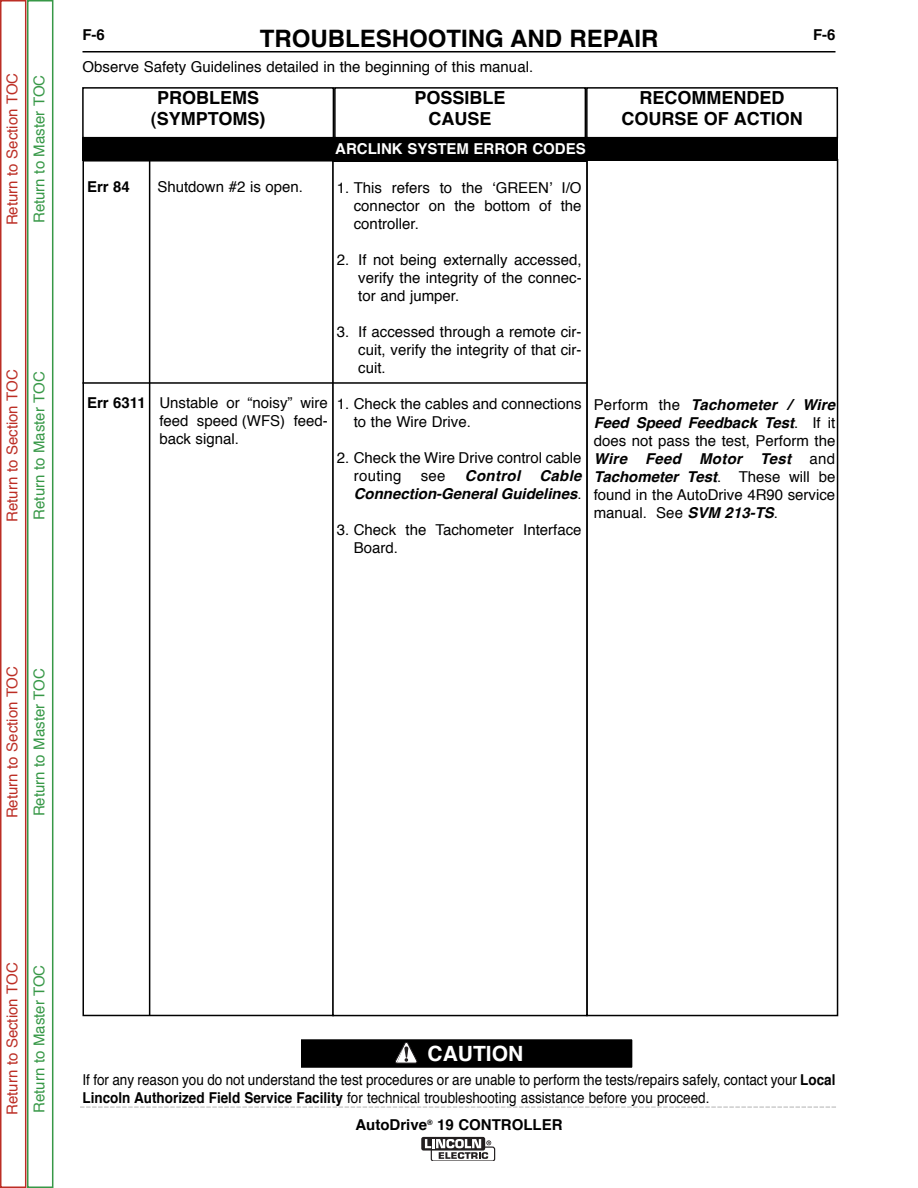
<style>
.page{position:relative;width:918px;height:1188px;background:#fff}
.page>*{position:absolute;margin:0;border:0;box-sizing:border-box;transform-origin:0 0}
.t1{font:700 24px "Helvetica";color:#000}
.t2{font:700 21px "Helvetica";color:#fff}
.t3{font:700 18px/21.6px "Helvetica";color:#000;text-align:center}
.t4{font:15px/18px "Helvetica";color:#000;text-align:justify}
.t5{font:15px/18px "Helvetica";color:#000;scale:.9 1}
.t6{font:15px "Helvetica";color:#bc2e25}
.t7{font:15px "Helvetica";color:#379847}
.t8{font:italic 700 15px/18px "Helvetica";color:#000;text-align:right}
.t9{font:700 15px "Helvetica";color:#000}
.t10{font:700 15px "Helvetica";color:#fff}
.t11{font:italic 700 15px "Helvetica";letter-spacing:.02em;color:#000}
.s1{font-weight:700}
.s2{font-weight:400;font-style:normal}
.s3{font-weight:700;font-style:italic}
</style>
<div class="page">
<hr style="left:82px;top:51px;width:754px;height:1px;background:#000">
<div style="left:421px;top:1137px;width:64px;height:14px;background:#231f20;border-radius:2px"></div>
<svg style="left:425px;top:1139px;width:70px;height:22px"></svg>
<div style="left:586px;top:159px;width:252px;height:857px;border:2px solid #000"></div>
<div style="left:82px;top:87px;width:252px;height:51px;border:2px solid #000"></div>
<div style="left:334px;top:87px;width:252px;height:51px;border:2px solid #000"></div>
<div style="left:586px;top:87px;width:252px;height:51px;border:2px solid #000"></div>
<div style="left:82px;top:160px;width:252px;height:856px;border:2px solid #000"></div>
<div style="left:332px;top:161px;width:256px;height:855px;border:2px solid #000"></div>
<hr style="left:82px;top:382px;width:505px;height:2px;background:#000">
<hr style="left:149px;top:160px;width:1px;height:856px;background:#000">
<div style="left:301px;top:1039px;width:331px;height:29px;background:#000"></div>
<div style="left:298px;top:1036px;width:337px;height:35px;border:3px solid #fff"></div>
<svg style="left:395px;top:1042px;width:22px;height:21px"></svg>
<svg style="left:80px;top:1107px;width:756px;height:1px"></svg>
<div style="left:82px;top:138px;width:756px;height:23px;background:#000"></div>
<div style="left:0;top:0;width:26px;height:1188px;border:2px solid #bc2e25"></div>
<div style="left:27px;top:0;width:26px;height:1188px;border:2px solid #379847"></div>
<p class="t6" style="left:6px;top:225px;width:154px;rotate:-90deg">Return to Section TOC</p>
<p class="t7" style="left:33px;top:223px;width:150px;rotate:-90deg">Return to Master TOC</p>
<p class="t6" style="left:6px;top:522px;width:154px;rotate:-90deg">Return to Section TOC</p>
<p class="t7" style="left:33px;top:520px;width:150px;rotate:-90deg">Return to Master TOC</p>
<p class="t9" style="left:82px;top:28px;width:24px">F-6</p>
<h1 class="t1" style="left:260px;top:28px;width:400px">TROUBLESHOOTING AND REPAIR</h1>
<p class="t9" style="left:813px;top:28px;width:24px">F-6</p>
<p class="t4" style="left:82px;top:59px;width:452px">Observe Safety Guidelines detailed in the beginning of this manual.</p>
<p class="t3" style="left:151px;top:88px;width:116px">PROBLEMS (SYMPTOMS)</p>
<p class="t3" style="left:415px;top:88px;width:93px">POSSIBLE<br>CAUSE</p>
<p class="t3" style="left:621px;top:88px;width:183px">RECOMMENDED<br>COURSE OF ACTION</p>
<p class="t10" style="left:335px;top:142px;width:252px">ARCLINK SYSTEM ERROR CODES</p>
<p class="t9" style="left:87px;top:181px;width:44px">Err 84</p>
<p class="t4" style="left:157px;top:179px;width:147px">Shutdown #2 is open.</p>
<p class="t4" style="left:159px;top:395px;width:170px;text-indent:-72px"><span class="s1">Err 6311</span> Unstable or “noisy” wire feed speed (WFS) feed&shy;back signal.</p>
<p class="t4" style="left:354px;top:180px;width:229px;text-indent:-17px">1. This refers to the ‘GREEN’ I/O connector on the bottom of the controller.</p>
<p class="t4" style="left:358px;top:252px;width:225px;text-indent:-22px">2. If not being externally accessed, verify the integrity of the connec&shy;tor and jumper.</p>
<p class="t4" style="left:358px;top:324px;width:225px;text-indent:-22px">3. If accessed through a remote cir&shy;cuit, verify the integrity of that cir&shy;cuit.</p>
<p class="t4" style="left:354px;top:396px;width:229px;text-indent:-17px">1. Check the cables and connections to the Wire Drive.</p>
<p class="t4" style="left:354px;top:450px;width:229px;text-indent:-17px">2. Check the Wire Drive control cable routing</p>
<p class="t8" style="left:354px;top:468px;width:229px">Cable<br>Connection-General Guidelines<span class="s2">.</span></p>
<p class="t4" style="left:354px;top:522px;width:229px;text-indent:-17px">3. Check the Tachometer Interface<br>Board.</p>
<p class="t4" style="left:421px;top:468px;width:26px">see</p>
<p class="t11" style="left:465px;top:469px;width:57px">Control</p>
<p class="t4" style="left:594px;top:397px;width:243px">Perform the <span class="s3">Tachometer / Wire Feed Speed Feedback Test</span>. If it does not pass the test, Perform the <span class="s3">Wire Feed Motor Test</span> and <span class="s3">Tachometer Test</span>. These will be found in the AutoDrive 4R90 service manual. See <span class="s3">SVM 213-TS</span>.</p>
<p class="t6" style="left:6px;top:818px;width:154px;rotate:-90deg">Return to Section TOC</p>
<p class="t7" style="left:33px;top:816px;width:150px;rotate:-90deg">Return to Master TOC</p>
<p class="t6" style="left:6px;top:1115px;width:154px;rotate:-90deg">Return to Section TOC</p>
<p class="t7" style="left:33px;top:1113px;width:150px;rotate:-90deg">Return to Master TOC</p>
<h2 class="t2" style="left:428px;top:1045px;width:97px">CAUTION</h2>
<p class="t5" style="left:82px;top:1071px;width:838px">If for any reason you do not understand the test procedures or are unable to perform the tests/repairs safely, contact your <span class="s1">Local<br>Lincoln Authorized Field Service Facility</span> for technical troubleshooting assistance before you proceed.</p>
<p class="t9" style="left:355px;top:1118px;width:209px">AutoDrive<sup>®</sup> 19 CONTROLLER</p>
</div>
